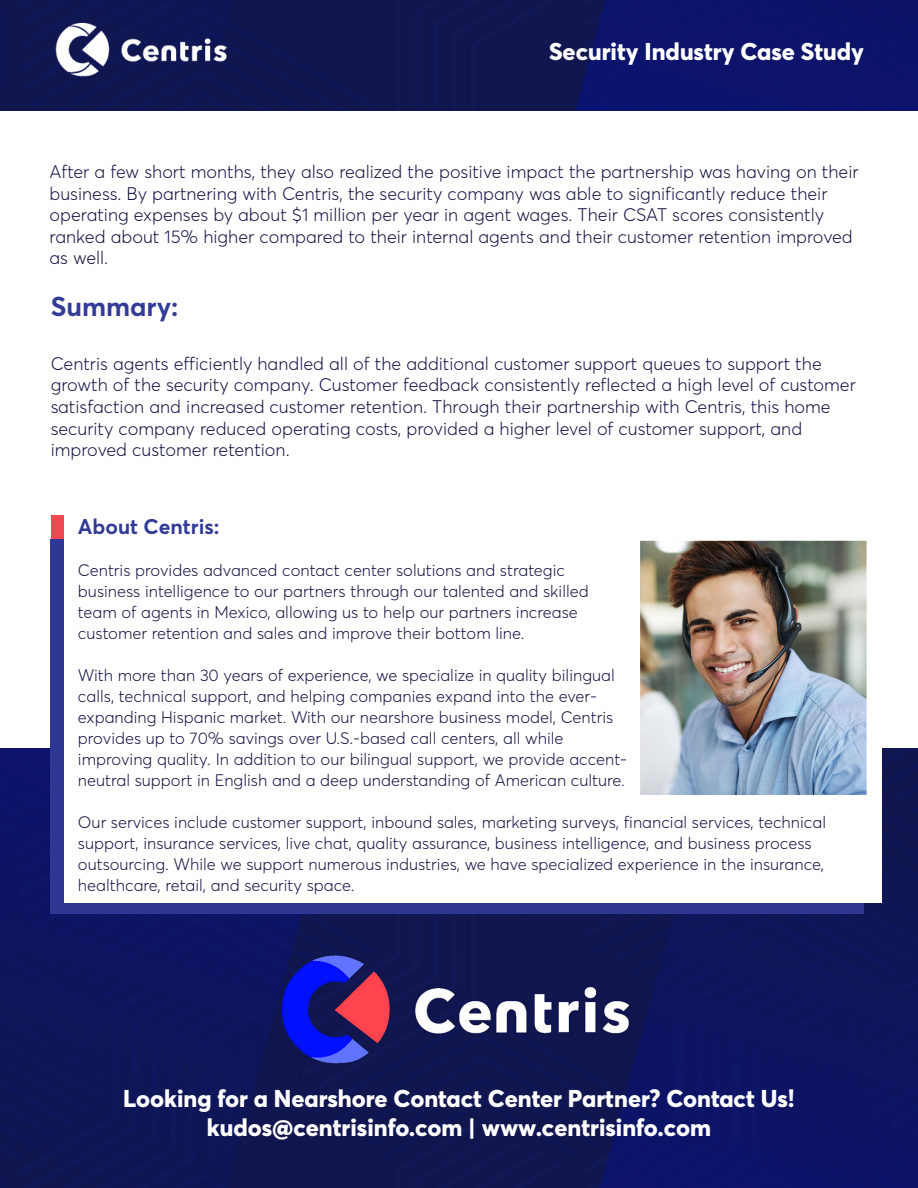
<style>
.page{position:relative;width:918px;height:1188px;background:#fff}
.page>*{position:absolute;margin:0;border:0;box-sizing:border-box;transform-origin:0 0}
.t1{font:700 27px "Averta";color:#323b96}
.t2{font:800 24px "Averta";color:#fff}
.t3{font:700 21px "Averta";color:#323b96}
.t4{font:300 18px/21.6px "Averta";color:#121243}
.t5{font:300 16.5px/21px "Averta";color:#121243}
</style>
<div class="page">
<img style="left:0;top:0;width:918px;height:111px">
<img style="left:0;top:749px;width:918px;height:439px">
<img style="left:36px;top:4px;width:210px;height:91px">
<div style="left:51px;top:539px;width:813px;height:375px;background:#2f3795"></div>
<div style="left:51px;top:515px;width:27px;height:24px;background:#ef4853"></div>
<div style="left:64px;top:499px;width:818px;height:404px;background:#fff"></div>
<img style="left:641px;top:542px;width:224px;height:252px">
<div style="left:637px;top:538px;width:232px;height:260px;border:3px solid #fff"></div>
<p class="t2" style="left:549px;top:36px;width:316px">Security Industry Case Study</p>
<p class="t4" style="left:50px;top:161px;width:811px">After a few short months, they also realized the positive impact the partnership was having on their business. By partnering with Centris, the security company was able to significantly reduce their operating expenses by about $1 million per year in agent wages. Their CSAT scores consistently ranked about 15% higher compared to their internal agents and their customer retention improved as well.</p>
<p class="t1" style="left:51px;top:289px;width:129px">Summary:</p>
<p class="t4" style="left:51px;top:353px;width:807px">Centris agents efficiently handled all of the additional customer support queues to support the growth of the security company. Customer feedback consistently reflected a high level of customer satisfaction and increased customer retention. Through their partnership with Centris, this home security company reduced operating costs, provided a higher level of customer support, and improved customer retention.</p>
<p class="t3" style="left:78px;top:513px;width:143px">About Centris:</p>
<p class="t5" style="left:78px;top:559px;width:512px">Centris provides advanced contact center solutions and strategic business intelligence to our partners through our talented and skilled team of agents in Mexico, allowing us to help our partners increase customer retention and sales and improve their bottom line.</p>
<p class="t5" style="left:78px;top:664px;width:550px">With more than 30 years of experience, we specialize in quality bilingual calls, technical support, and helping companies expand into the ever&shy;expanding Hispanic market. With our nearshore business model, Centris provides up to 70% savings over U.S.-based call centers, all while improving quality. In addition to our bilingual support, we provide accent&shy;neutral support in English and a deep understanding of American culture.</p>
<p class="t5" style="left:78px;top:811px;width:750px">Our services include customer support, inbound sales, marketing surveys, financial services, technical support, insurance services, live chat, quality assurance, business intelligence, and business process outsourcing. While we support numerous industries, we have specialized experience in the insurance, healthcare, retail, and security space.</p>
<p class="t2" style="left:123px;top:1083px;width:673px">Looking for a Nearshore Contact Center Partner? Contact Us!</p>
<p class="t2" style="left:207px;top:1112px;width:506px">kudos@centrisinfo.com | www.centrisinfo.com</p>
</div>
